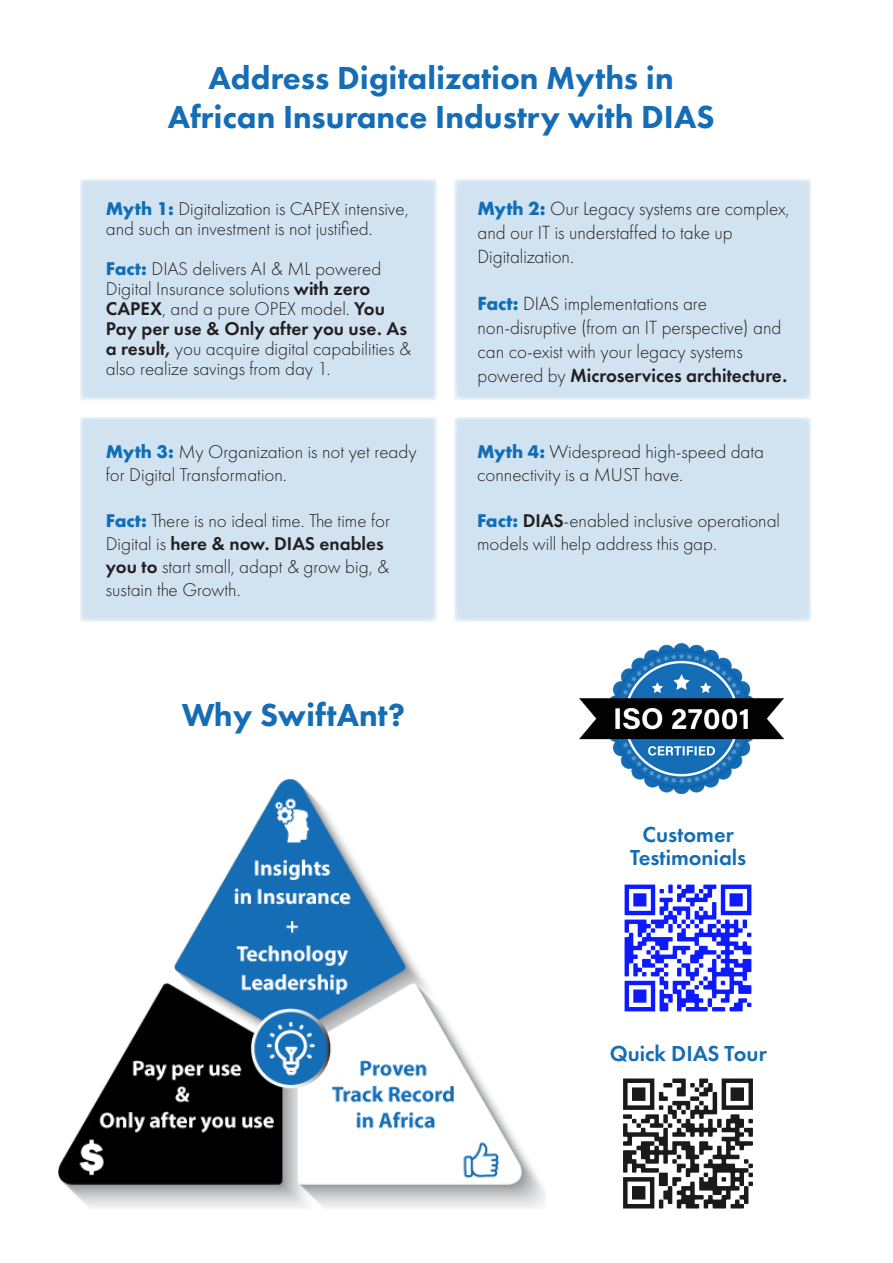
<style>
.page{position:relative;width:893px;height:1263px;background:#fff}
.page>*{position:absolute;margin:0;border:0;box-sizing:border-box;transform-origin:0 0}
.t1{font:800 33px "Futura PT";color:#146db5}
.t2{font:600 22.5px "Futura PT";color:#146db5}
.t3{font:300 19.8px/23.7px "Futura PT";color:#231f20}
.t4{font:300 19.2px/20px "Futura PT";color:#231f20}
.s1{font-weight:700;color:#0f6eb7}
.s2{font-weight:600}
</style>
<div class="page">
<div style="left:455px;top:179px;width:356px;height:221px;background:#d1e3f1"></div>
<div style="left:80px;top:179px;width:357px;height:221px;background:#d1e3f1"></div>
<div style="left:455px;top:417px;width:356px;height:205px;background:#d1e3f1"></div>
<div style="left:80px;top:417px;width:357px;height:205px;background:#d1e3f1"></div>
<img style="left:579px;top:644px;width:205px;height:150px">
<img style="left:624px;top:884px;width:128px;height:128px">
<img style="left:623px;top:1078px;width:130px;height:131px">
<img style="left:59px;top:779px;width:487px;height:430px">
<p class="t1" style="left:209px;top:57px;width:467px">Address Digitalization Myths in</p>
<p class="t1" style="left:168px;top:97px;width:548px">African Insurance Industry with DIAS</p>
<p class="t4" style="left:106px;top:198px;width:304px"><span class="s1">Myth 1:</span> Digitalization is CAPEX intensive, and such an investment is not justified.</p>
<p class="t4" style="left:106px;top:259px;width:307px"><span class="s1">Fact:</span> DIAS delivers AI &amp; ML powered Digital Insurance solutions <span class="s2">with zero CAPEX</span>, and a pure OPEX model. <span class="s2">You Pay per use &amp; Only after you use. As a result,</span> you acquire digital capabilities &amp; also realize savings from day 1.</p>
<p class="t4" style="left:106px;top:440px;width:312px;line-height:23px"><span class="s1">Myth 3:</span> My Organization is not yet ready for Digital Transformation.</p>
<p class="t4" style="left:106px;top:509px;width:286px;line-height:23px"><span class="s1">Fact:</span> There is no ideal time. The time for<br>Digital is <span class="s2">here &amp; now. DIAS enables you to</span> start small, adapt &amp; grow big, &amp; sustain the Growth.</p>
<p class="t1" style="left:182px;top:695px;width:225px">Why SwiftAnt?</p>
<p class="t3" style="left:477px;top:197px;width:314px"><span class="s1">Myth 2:</span> Our Legacy systems are complex, and our IT is understaffed to take up<br>Digitalization.</p>
<p class="t3" style="left:477px;top:292px;width:311px"><span class="s1">Fact:</span> DIAS implementations are non-disruptive (from an IT perspective) and can co-exist with your legacy systems powered by <span class="s2">Microservices architecture.</span></p>
<p class="t4" style="left:477px;top:440px;width:288px;line-height:23px"><span class="s1">Myth 4:</span> Widespread high-speed data connectivity is a MUST have.</p>
<p class="t4" style="left:477px;top:509px;width:305px;line-height:23px"><span class="s1">Fact:</span> <span class="s2">DIAS</span>-enabled inclusive operational models will help address this gap.</p>
<p class="t2" style="left:643px;top:820px;width:93px">Customer</p>
<p class="t2" style="left:630px;top:843px;width:118px">Testimonials</p>
<p class="t2" style="left:610px;top:1039px;width:159px">Quick DIAS Tour</p>
</div>
